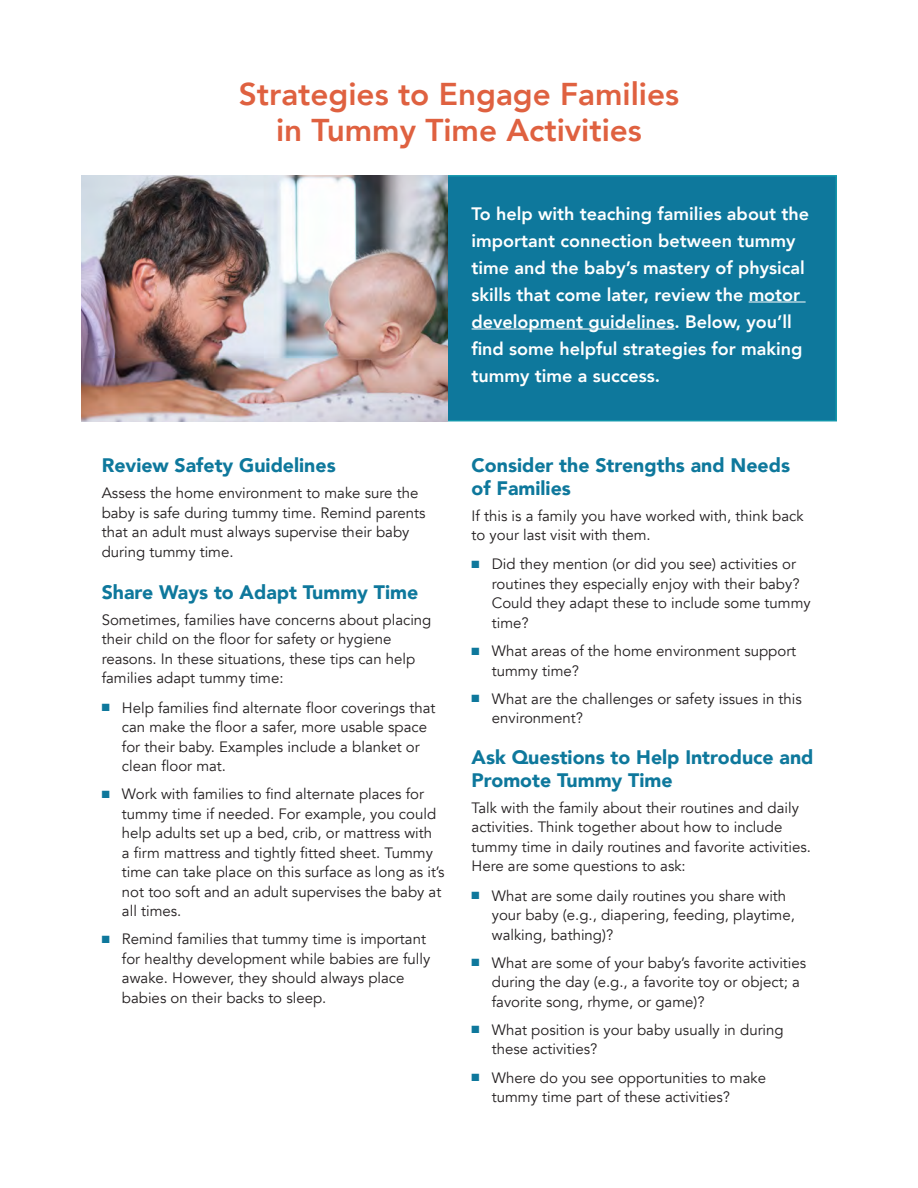
<style>
.page{position:relative;width:918px;height:1188px;background:#fff}
.page>*{position:absolute;margin:0;border:0;box-sizing:border-box;transform-origin:0 0}
.t1{font:800 31.5px/36px "Avenir";color:#df6140;text-align:center}
.t2{font:900 19.5px/22.5px "Avenir";color:#0e789c}
.t3{font:800 18px/27px "Avenir";color:#fff}
.t4{font:15px/19.5px "Avenir";color:#231f20}
.s1{color:#0e789c}
</style>
<div class="page">
<div style="left:445px;top:175px;width:392px;height:246px;background:#0e789c;border:2px solid #1296ab"></div>
<hr style="left:749px;top:302px;width:57px;height:1px;background:#fff">
<hr style="left:472px;top:329px;width:203px;height:1px;background:#fff">
<img style="left:81px;top:175px;width:367px;height:246px">
<h2 class="t1" style="left:239px;top:76px;width:442px">Strategies to Engage Families in Tummy Time Activities</h2>
<p class="t3" style="left:472px;top:200px;width:339px">To help with teaching families about the important connection between tummy time and the baby’s mastery of physical skills that come later, review the motor development guidelines. Below, you’ll find some helpful strategies for making tummy time a success.</p>
<h3 class="t2" style="left:102px;top:453px;width:236px">Review Safety Guidelines</h3>
<p class="t4" style="left:102px;top:484px;width:325px">Assess the home environment to make sure the baby is safe during tummy time. Remind parents that an adult must always supervise their baby during tummy time.</p>
<h3 class="t2" style="left:102px;top:580px;width:318px">Share Ways to Adapt Tummy Time</h3>
<p class="t4" style="left:102px;top:610px;width:331px">Sometimes, families have concerns about placing their child on the floor for safety or hygiene reasons. In these situations, these tips can help families adapt tummy time:</p>
<p class="t4" style="left:122px;top:698px;width:315px;text-indent:-20px"><span class="s1">■</span> Help families find alternate floor coverings that can make the floor a safer, more usable space for their baby. Examples include a blanket or clean floor mat.</p>
<p class="t4" style="left:122px;top:785px;width:324px;text-indent:-20px"><span class="s1">■</span> Work with families to find alternate places for tummy time if needed. For example, you could help adults set up a bed, crib, or mattress with<br>a firm mattress and tightly fitted sheet. Tummy time can take place on this surface as long as it’s not too soft and an adult supervises the baby at all times.</p>
<p class="t4" style="left:122px;top:930px;width:310px;text-indent:-20px"><span class="s1">■</span> Remind families that tummy time is important for healthy development while babies are fully awake. However, they should always place babies on their backs to sleep.</p>
<h3 class="t2" style="left:472px;top:453px;width:320px">Consider the Strengths and Needs of Families</h3>
<p class="t4" style="left:472px;top:506px;width:334px">If this is a family you have worked with, think back to your last visit with them.</p>
<p class="t4" style="left:492px;top:555px;width:320px;text-indent:-20px"><span class="s1">■</span> Did they mention (or did you see) activities or routines they especially enjoy with their baby?<br>Could they adapt these to include some tummy time?</p>
<p class="t4" style="left:492px;top:641px;width:306px;text-indent:-20px"><span class="s1">■</span> What areas of the home environment support tummy time?</p>
<p class="t4" style="left:492px;top:689px;width:311px;text-indent:-20px"><span class="s1">■</span> What are the challenges or safety issues in this environment?</p>
<h3 class="t2" style="left:472px;top:746px;width:343px">Ask Questions to Help Introduce and<br>Promote Tummy Time</h3>
<p class="t4" style="left:472px;top:798px;width:341px">Talk with the family about their routines and daily activities. Think together about how to include tummy time in daily routines and favorite activities.<br>Here are some questions to ask:</p>
<p class="t4" style="left:492px;top:886px;width:305px;text-indent:-20px"><span class="s1">■</span> What are some daily routines you share with your baby (e.g., diapering, feeding, playtime, walking, bathing)?</p>
<p class="t4" style="left:492px;top:953px;width:316px;text-indent:-20px"><span class="s1">■</span> What are some of your baby’s favorite activities during the day (e.g., a favorite toy or object; a favorite song, rhyme, or game)?</p>
<p class="t4" style="left:492px;top:1020px;width:293px;text-indent:-20px"><span class="s1">■</span> What position is your baby usually in during these activities?</p>
<p class="t4" style="left:492px;top:1068px;width:276px;text-indent:-20px"><span class="s1">■</span> Where do you see opportunities to make tummy time part of these activities?</p>
</div>
